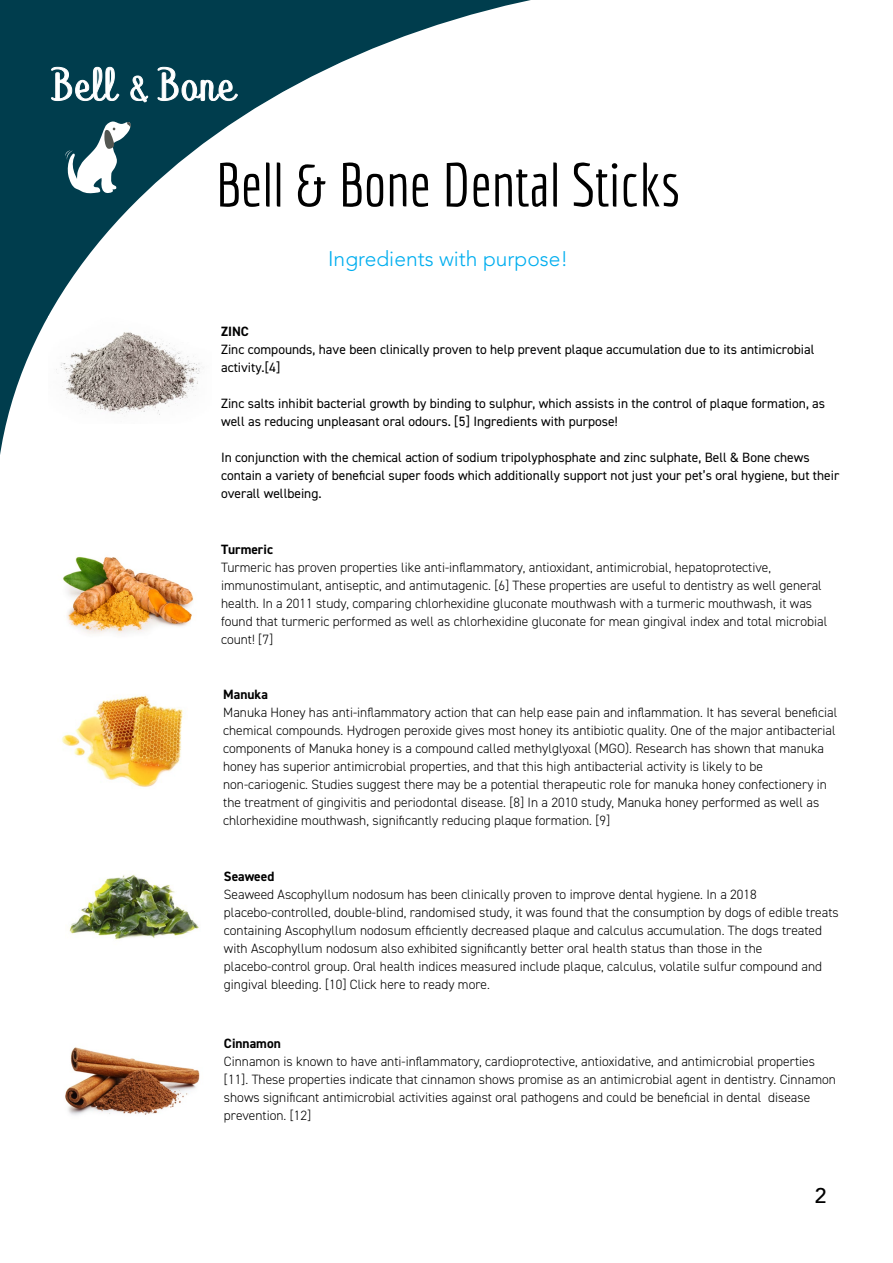
<style>
.page{position:relative;width:893px;height:1263px;background:#fff}
.page>*{position:absolute;margin:0;border:0;box-sizing:border-box;transform-origin:0 0}
.t1{font:60px "Economica";color:#000}
.t2{font:300 21px "Avenir";color:#00aeef}
.t3{font:500 21px "Avenir";color:#000}
.t4{font:300 13.5px/18px "DIN2014";color:#000}
.t5{font:13.5px/18px "DIN2014";color:#000}
.t6{font:700 13.5px "DIN2014";color:#000}
</style>
<div class="page">
<svg style="left:0;top:0;width:527px;height:454px"></svg>
<svg style="left:65px;top:121px;width:71px;height:76px"></svg>
<svg style="left:51px;top:67px;width:73px;height:37px"></svg>
<svg style="left:130px;top:67px;width:112px;height:40px"></svg>
<img style="left:62px;top:556px;width:132px;height:78px">
<img style="left:61px;top:695px;width:122px;height:92px">
<img style="left:48px;top:316px;width:163px;height:108px">
<img style="left:69px;top:874px;width:130px;height:66px">
<img style="left:65px;top:1047px;width:135px;height:69px">
<h1 class="t1" style="left:216px;top:151px;width:467px">Bell &amp; Bone Dental Sticks</h1>
<h2 class="t2" style="left:328px;top:247px;width:242px">Ingredients with purpose!</h2>
<p class="t6" style="left:221px;top:323px;width:29px">ZINC</p>
<p class="t5" style="left:221px;top:340px;width:595px">Zinc compounds, have been clinically proven to help prevent plaque accumulation due to its antimicrobial activity.[4]</p>
<p class="t5" style="left:221px;top:394px;width:606px">Zinc salts inhibit bacterial growth by binding to sulphur, which assists in the control of plaque formation, as well as reducing unpleasant oral odours. [5] Ingredients with purpose!</p>
<p class="t5" style="left:221px;top:448px;width:620px">In conjunction with the chemical action of sodium tripolyphosphate and zinc sulphate, Bell &amp; Bone chews contain a variety of beneficial super foods which additionally support not just your pet’s oral hygiene, but their overall wellbeing.</p>
<p class="t6" style="left:221px;top:540px;width:53px">Turmeric</p>
<p class="t4" style="left:221px;top:558px;width:608px">Turmeric has proven properties like anti-inflammatory, antioxidant, antimicrobial, hepatoprotective, immunostimulant, antiseptic, and antimutagenic. [6] These properties are useful to dentistry as well general health. In a 2011 study, comparing chlorhexidine gluconate mouthwash with a turmeric mouthwash, it was found that turmeric performed as well as chlorhexidine gluconate for mean gingival index and total microbial count! [7]</p>
<p class="t6" style="left:223px;top:686px;width:46px">Manuka</p>
<p class="t4" style="left:223px;top:704px;width:616px">Manuka Honey has anti-inflammatory action that can help ease pain and inflammation. It has several beneficial chemical compounds. Hydrogen peroxide gives most honey its antibiotic quality. One of the major antibacterial components of Manuka honey is a compound called methylglyoxal (MGO). Research has shown that manuka honey has superior antimicrobial properties, and that this high antibacterial activity is likely to be non-cariogenic. Studies suggest there may be a potential therapeutic role for manuka honey confectionery in the treatment of gingivitis and periodontal disease. [8] In a 2010 study, Manuka honey performed as well as chlorhexidine mouthwash, significantly reducing plaque formation. [9]</p>
<p class="t6" style="left:224px;top:867px;width:52px">Seaweed</p>
<p class="t4" style="left:224px;top:885px;width:616px">Seaweed Ascophyllum nodosum has been clinically proven to improve dental hygiene. In a 2018 placebo-controlled, double-blind, randomised study, it was found that the consumption by dogs of edible treats containing Ascophyllum nodosum efficiently decreased plaque and calculus accumulation. The dogs treated with Ascophyllum nodosum also exhibited significantly better oral health status than those in the placebo-control group. Oral health indices measured include plaque, calculus, volatile sulfur compound and gingival bleeding. [10] Click here to ready more.</p>
<p class="t6" style="left:224px;top:1034px;width:58px">Cinnamon</p>
<p class="t4" style="left:224px;top:1052px;width:613px">Cinnamon is known to have anti-inflammatory, cardioprotective, antioxidative, and antimicrobial properties [11]. These properties indicate that cinnamon shows promise as an antimicrobial agent in dentistry. Cinnamon shows significant antimicrobial activities against oral pathogens and could be beneficial in dental disease prevention. [12]</p>
<h2 class="t3" style="left:815px;top:1183px;width:13px">2</h2>
</div>
